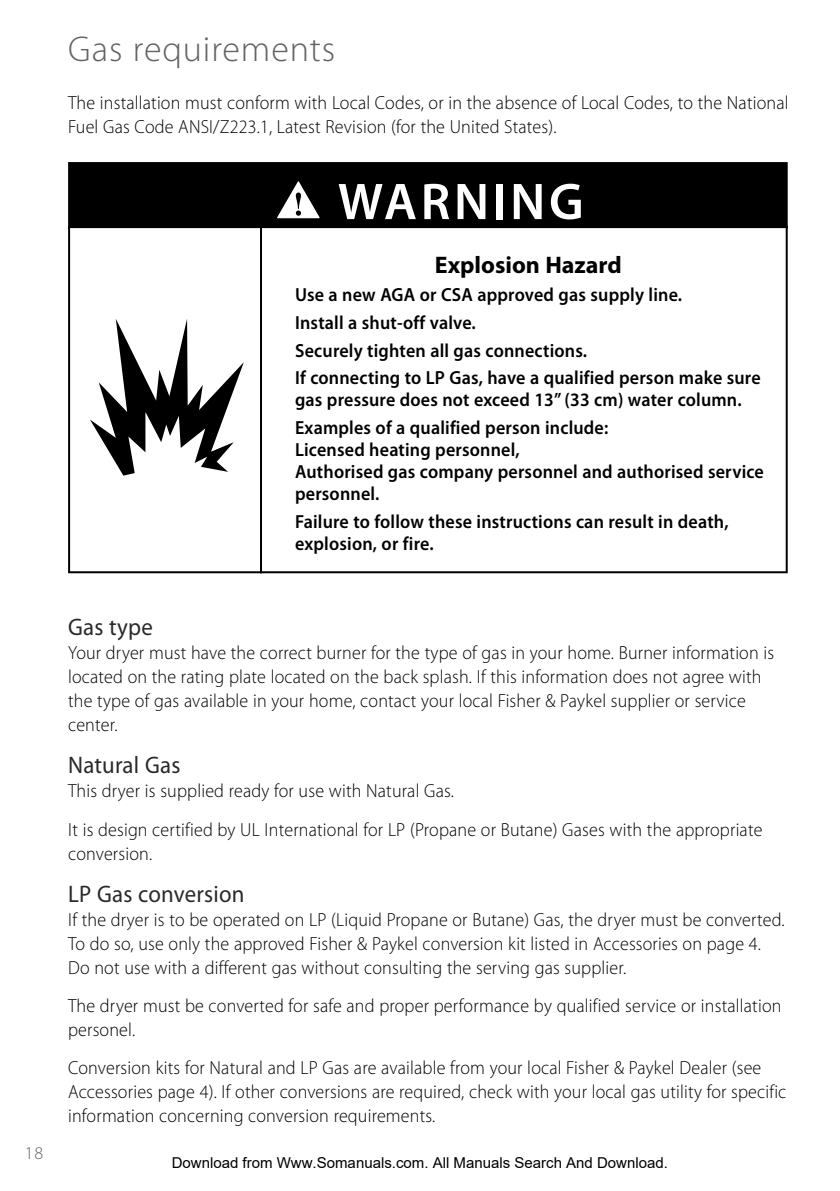
<style>
.page{position:relative;width:840px;height:1191px;background:#fff}
.page>*{position:absolute;margin:0;border:0;box-sizing:border-box;transform-origin:0 0}
.t1{font:600 52px "Myriad Pro";letter-spacing:.07em;color:#fff}
.t2{font:300 36px "Myriad Pro";letter-spacing:.025em;color:#636363}
.t3{font:24px "Myriad Pro";letter-spacing:.01em;color:#2a2a2a;scale:.95 1}
.t4{font:700 24px "Myriad Pro";color:#000}
.t5{font:300 19px/24px "Myriad Pro";letter-spacing:.01em;color:#000;scale:.95 1}
.t6{font:600 19px/27.6px "Myriad Pro";letter-spacing:.01em;color:#000;scale:.95 1}
.t7{font:300 18px "Myriad Pro";color:#636363}
.t8{font:15px "Arial";color:#000}
</style>
<div class="page">
<div style="left:69px;top:163px;width:717px;height:64px;background:#000"></div>
<hr style="left:68px;top:162px;width:193px;height:2px;background:#000">
<hr style="left:68px;top:164px;width:2px;height:62px;background:#000">
<hr style="left:261px;top:162px;width:526px;height:2px;background:#000">
<hr style="left:785px;top:164px;width:2px;height:62px;background:#000">
<hr style="left:68px;top:226px;width:192px;height:2px;background:#000">
<hr style="left:68px;top:228px;width:2px;height:343px;background:#000">
<hr style="left:262px;top:226px;width:525px;height:2px;background:#000">
<hr style="left:260px;top:226px;width:2px;height:347px;background:#000">
<hr style="left:785px;top:228px;width:2px;height:343px;background:#000">
<hr style="left:68px;top:571px;width:192px;height:2px;background:#000">
<hr style="left:262px;top:571px;width:525px;height:2px;background:#000">
<svg style="left:277px;top:181px;width:43px;height:38px"></svg>
<svg style="left:90px;top:319px;width:154px;height:156px"></svg>
<h2 class="t2" style="left:68px;top:29px;width:269px">Gas requirements</h2>
<p class="t5" style="left:68px;top:91px;width:759px">The installation must conform with Local Codes, or in the absence of Local Codes, to the National<br>Fuel Gas Code ANSI/Z223.1, Latest Revision (for the United States).</p>
<h1 class="t1" style="left:338px;top:173px;width:247px">WARNING</h1>
<p class="t4" style="left:434px;top:252px;width:188px">Explosion Hazard</p>
<p class="t6" style="left:295px;top:281px;width:491px">Use a new AGA or CSA approved gas supply line.<br>Install a shut-off valve.<br>Securely tighten all gas connections.<br>If connecting to LP Gas, have a qualified person make sure</p>
<p class="t6" style="left:295px;top:386px;width:471px">gas pressure does not exceed 13” (33 cm) water column.<br>Examples of a qualified person include:</p>
<p class="t6" style="left:295px;top:439px;width:495px;line-height:22px">Licensed heating personnel,<br>Authorised gas company personnel and authorised service personnel.</p>
<p class="t6" style="left:295px;top:510px;width:457px;line-height:22px">Failure to follow these instructions can result in death, explosion, or fire.</p>
<p class="t7" style="left:25px;top:1143px;width:20px">18</p>
<p class="t3" style="left:68px;top:614px;width:91px">Gas type</p>
<p class="t5" style="left:68px;top:641px;width:744px">Your dryer must have the correct burner for the type of gas in your home. Burner information is located on the rating plate located on the back splash. If this information does not agree with the type of gas available in your home, contact your local Fisher &amp; Paykel supplier or service center.</p>
<p class="t3" style="left:68px;top:752px;width:120px">Natural Gas</p>
<p class="t5" style="left:68px;top:772px;width:732px;line-height:38.2px">This dryer is supplied ready for use with Natural Gas.<br>It is design certified by UL International for LP (Propane or Butane) Gases with the appropriate</p>
<p class="t5" style="left:68px;top:841px;width:90px">conversion.</p>
<p class="t3" style="left:68px;top:880px;width:187px">LP Gas conversion</p>
<p class="t5" style="left:68px;top:907px;width:755px">If the dryer is to be operated on LP (Liquid Propane or Butane) Gas, the dryer must be converted.<br>To do so, use only the approved Fisher &amp; Paykel conversion kit listed in Accessories on page 4.<br>Do not use with a different gas without consulting the serving gas supplier.</p>
<p class="t5" style="left:68px;top:994px;width:752px">The dryer must be converted for safe and proper performance by qualified service or installation personel.</p>
<p class="t5" style="left:68px;top:1056px;width:757px">Conversion kits for Natural and LP Gas are available from your local Fisher &amp; Paykel Dealer (see<br>Accessories page 4). If other conversions are required, check with your local gas utility for specific information concerning conversion requirements.</p>
<p class="t8" style="left:172px;top:1154px;width:497px">Download from Www.Somanuals.com. All Manuals Search And Download.</p>
</div>
